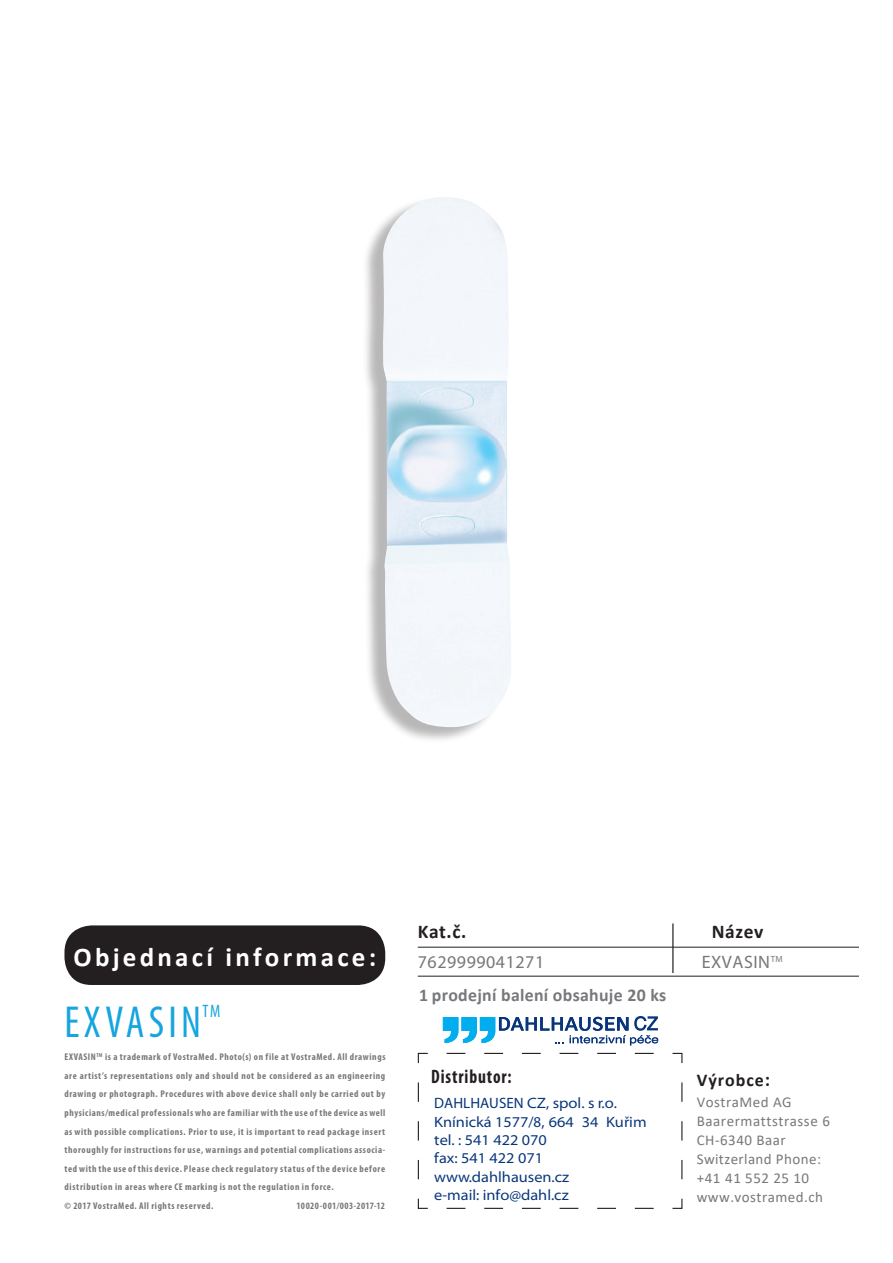
<style>
.page{position:relative;width:893px;height:1263px;background:#fff}
.page>*{position:absolute;margin:0;border:0;box-sizing:border-box;transform-origin:0 0}
.t1{font:condensed 45px "Myriad Pro";letter-spacing:.1em;color:#16a5de;scale:.95 1}
.t2{font:700 27px "Calibri";letter-spacing:.12em;color:#fff}
.t3{font:700 condensed 19.5px "Myriad Pro";letter-spacing:.05em;color:#231f20;scale:.9 1}
.t4{font:700 19.5px "Calibri";letter-spacing:.03em;color:#231f20}
.t5{font:700 18px "Calibri";letter-spacing:.015em;color:#76787b}
.t6{font:18px "Myriad Pro";letter-spacing:.03em;color:#76787b}
.t7{font:700 18px "Calibri";letter-spacing:.055em;color:#231f20}
.t8{font:condensed 18px "Myriad Pro";color:#16a5de;scale:.95 1}
.t9{font:semi-expanded 15px/18.3px "Myriad Pro";color:#06357a}
.t10{font:15px/18.9px "Calibri";letter-spacing:.035em;color:#76787b}
.t11{font:700 condensed 9.75px/18.6px "Myriad Pro";letter-spacing:.06em;color:#76787b;text-align:justify}
.s1{font-stretch:normal}
.s2{font-size:19.5px}
</style>
<div class="page">
<div style="left:64px;top:925px;width:321px;height:60px;background:#231f20;border-radius:27px"></div>
<hr style="left:673px;top:923px;width:1px;height:50px;background:#231f20">
<hr style="left:418px;top:947px;width:441px;height:1px;background:#231f20">
<hr style="left:418px;top:976px;width:441px;height:1px;background:#231f20">
<div style="left:362px;top:197px;width:145px;height:546px;background:#231f20;opacity:.32"></div>
<img style="left:382px;top:197px;width:129px;height:530px">
<svg style="left:417px;top:1052px;width:266px;height:157px"></svg>
<svg style="left:443px;top:1016px;width:215px;height:29px"></svg>
<p class="t2" style="left:74px;top:937px;width:304px">Objednací informace:</p>
<p class="t1" style="left:64px;top:997px;width:145px">EXVASIN</p>
<p class="t8" style="left:203px;top:1001px;width:20px">TM</p>
<p class="t11" style="left:64px;top:1048px;width:323px">EXVASIN<sup>TM</sup> is a trademark of VostraMed. Photo(s) on file at VostraMed. All drawings are artist’s representations only and should not be considered as an engineering drawing or photograph. Procedures with above device shall only be carried out by physicians/medical professionals who are familiar with the use of the device as well as with possible complications. Prior to use, it is important to read package insert thoroughly for instructions for use, warnings and potential complications associa&shy;ted with the use of this device. Please check regulatory status of the device before distribution in areas where CE marking is not the regulation in force.</p>
<p class="t11" style="left:64px;top:1196px;width:150px">© 2017 VostraMed. All rights reserved.</p>
<p class="t11" style="left:296px;top:1196px;width:90px">10020-001/003-2017-12</p>
<p class="t4" style="left:418px;top:918px;width:50px">Kat.č.</p>
<p class="t4" style="left:712px;top:918px;width:53px">Název</p>
<p class="t6" style="left:418px;top:952px;width:128px">7629999041271</p>
<p class="t6" style="left:702px;top:952px;width:82px">EXVASIN<sup>TM</sup></p>
<p class="t5" style="left:419px;top:983px;width:248px">1 prodejní balení obsahuje 20 ks</p>
<p class="t3" style="left:431px;top:1066px;width:91px">Distributor:</p>
<p class="t9" style="left:434px;top:1094px;width:214px"><span class="s1">DAHLHAUSEN</span> CZ<span class="s1">,</span> spol. s r.o.<br>Knínická 1577<span class="s1">/8</span>, 664 34 Kuřim tel. : 541 422 070<br>fax: 541 422 071 www.dahlhausen.cz<br>e-mail: info@dahl.cz</p>
<p class="t7" style="left:697px;top:1067px;width:75px">Výrobce<span class="s2">:</span></p>
<p class="t10" style="left:697px;top:1092px;width:135px">VostraMed AG<br>Baarermattstrasse 6<br>CH-6340 Baar<br>Switzerland Phone: +41 41 552 25 10 www.vostramed.ch</p>
</div>
